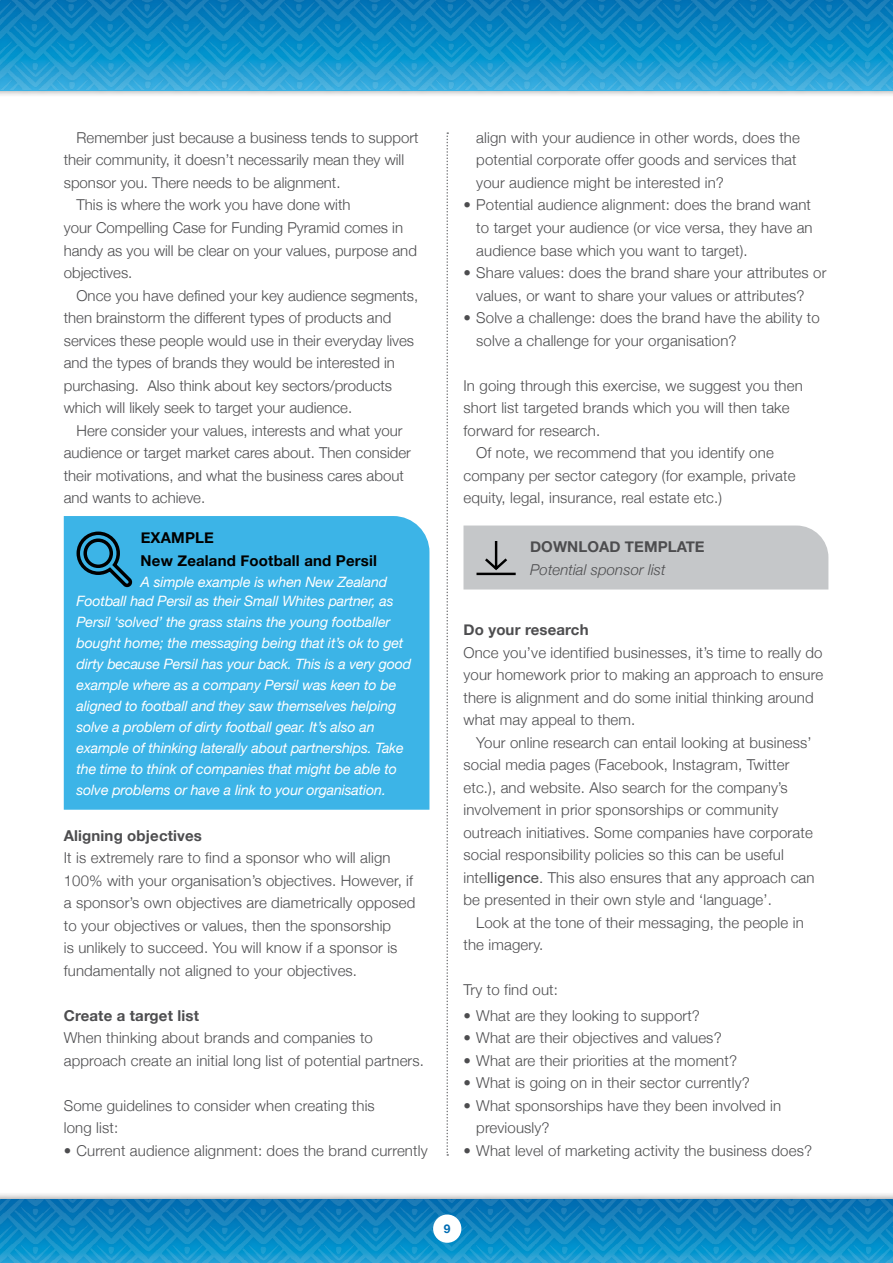
<style>
.page{position:relative;width:893px;height:1263px;background:#fff}
.page>*{position:absolute;margin:0;border:0;box-sizing:border-box;transform-origin:0 0}
.t1{font:300 15px/22.5px "Helvetica Neue";letter-spacing:.01em;color:#4d4d4f}
.t2{font:700 15px "Helvetica Neue";letter-spacing:.01em;color:#4d4d4f}
.t3{font:700 15px/22.5px "Helvetica Neue";letter-spacing:.01em;color:#000}
.t4{font:italic 300 15px "Helvetica Neue";letter-spacing:.005em;color:#4d4d4f}
.t5{font:italic 14.25px/21px "Helvetica Neue";letter-spacing:-.01em;color:#fff}
.t6{font:700 12px "Helvetica Neue";color:#006cb3}
.s1{font-family:"Arial";font-weight:400}
</style>
<div class="page">
<div style="left:0;top:1191px;width:893px;height:72px;background:#000;opacity:.5"></div>
<img style="left:0;top:1199px;width:893px;height:64px">
<div style="left:0;top:0;width:893px;height:98px;background:#000;opacity:.5"></div>
<img style="left:0;top:0;width:893px;height:90px">
<svg style="left:446px;top:132px;width:2px;height:1024px"></svg>
<div style="left:433px;top:1214px;width:28px;height:29px;background:#fff;border-radius:50%"></div>
<div style="left:64px;top:516px;width:365px;height:294px;background:#3cb4e7"></div>
<svg style="left:77px;top:531px;width:55px;height:56px;background:#2d88af"></svg>
<div style="left:83px;top:538px;width:30px;height:30px;border:3px solid #000;border-radius:50%"></div>
<div style="left:463px;top:525px;width:365px;height:64px;background:#c5c7c9"></div>
<hr style="left:476px;top:573px;width:40px;height:2px;background:#000">
<p class="t1" style="left:77px;top:125px;width:343px">Remember just because a business tends to support</p>
<p class="t1" style="left:64px;top:148px;width:342px">their community, it doesn’t necessarily mean they will</p>
<p class="t1" style="left:64px;top:170px;width:278px">sponsor you. There needs to be alignment.</p>
<p class="t1" style="left:77px;top:193px;width:275px">This is where the work you have done with</p>
<p class="t1" style="left:64px;top:215px;width:341px">your Compelling Case for Funding Pyramid comes in</p>
<p class="t1" style="left:64px;top:238px;width:355px">handy as you will be clear on your values, purpose and</p>
<p class="t1" style="left:64px;top:260px;width:70px">objectives.</p>
<p class="t1" style="left:77px;top:283px;width:343px">Once you have defined your key audience segments,</p>
<p class="t1" style="left:64px;top:305px;width:329px">then brainstorm the different types of products and</p>
<p class="t1" style="left:64px;top:328px;width:352px">services these people would use in their everyday lives</p>
<p class="t1" style="left:64px;top:350px;width:333px">and the types of brands they would be interested in</p>
<p class="t1" style="left:64px;top:373px;width:330px">purchasing. Also think about key sectors/products</p>
<p class="t1" style="left:64px;top:395px;width:290px">which will likely seek to target your audience.</p>
<p class="t1" style="left:77px;top:418px;width:327px">Here consider your values, interests and what your</p>
<p class="t1" style="left:64px;top:440px;width:349px">audience or target market cares about. Then consider</p>
<p class="t1" style="left:64px;top:463px;width:342px">their motivations, and what the business cares about</p>
<p class="t1" style="left:64px;top:485px;width:143px">and wants to achieve.</p>
<p class="t3" style="left:141px;top:527px;width:238px">EXAMPLE<br>New Zealand Football and Persil</p>
<p class="t5" style="left:77px;top:573px;width:318px;line-height:18.6px;text-indent:64px">A simple example is when New Zealand<br>Football had Persil as their Small Whites partner, as</p>
<p class="t5" style="left:77px;top:612px;width:336px">Persil ‘solved’ the grass stains the young footballer bought home; the messaging being that it’s ok to get dirty because Persil has your back. This is a very good example where as a company Persil was keen to be aligned to football and they saw themselves helping solve a problem of dirty football gear. It’s also an example of thinking laterally about partnerships. Take the time to think of companies that might be able to solve problems or have a link to your organisation.</p>
<p class="t2" style="left:64px;top:823px;width:140px">Aligning objectives</p>
<p class="t1" style="left:64px;top:845px;width:353px">It is extremely rare to find a sponsor who will align 100% with your organisation’s objectives. However, if a sponsor’s own objectives are diametrically opposed to your objectives or values, then the sponsorship<br>is unlikely to succeed. You will know if a sponsor is fundamentally not aligned to your objectives.</p>
<p class="t2" style="left:64px;top:1003px;width:137px">Create a target list</p>
<p class="t1" style="left:64px;top:1025px;width:362px">When thinking about brands and companies to approach create an initial long list of potential partners.</p>
<p class="t1" style="left:64px;top:1093px;width:312px">Some guidelines to consider when creating this long list:</p>
<p class="t1" style="left:64px;top:1138px;width:365px">• Current audience alignment: does the brand currently</p>
<p class="t1" style="left:476px;top:125px;width:325px">align with your audience in other words, does the potential corporate offer goods and services that your audience might be interested in?</p>
<p class="t1" style="left:476px;top:193px;width:338px;text-align:justify;text-indent:-13px">• Potential audience alignment: does the brand want to target your audience (or vice versa, they have an audience base which you want to target).</p>
<p class="t1" style="left:476px;top:260px;width:352px;text-indent:-13px">• Share values: does the brand share your attributes or values, or want to share your values or attributes?</p>
<p class="t1" style="left:476px;top:305px;width:345px;text-indent:-13px">• Solve a challenge: does the brand have the ability to solve a challenge for your organisation?</p>
<p class="t1" style="left:463px;top:373px;width:341px">In going through this exercise, we suggest you then</p>
<p class="t1" style="left:463px;top:395px;width:328px">short list targeted brands which you will then take</p>
<p class="t1" style="left:463px;top:418px;width:138px">forward for research.</p>
<p class="t1" style="left:476px;top:440px;width:299px">Of note, we recommend that you identify one</p>
<p class="t1" style="left:463px;top:463px;width:334px">company per sector category (for example, private</p>
<p class="t1" style="left:463px;top:485px;width:260px">equity, legal, insurance, real estate etc.)</p>
<p class="t2" style="left:530px;top:535px;width:176px">DOWNLOAD TEMPLATE</p>
<p class="t4" style="left:530px;top:557px;width:137px">Potential sponsor list</p>
<p class="t2" style="left:463px;top:618px;width:127px">Do your research</p>
<p class="t1" style="left:463px;top:640px;width:361px">Once you’ve identified businesses, it’s time to really do your homework prior to making an approach to ensure there is alignment and do some initial thinking around what may appeal to them.</p>
<p class="t1" style="left:463px;top:730px;width:353px;text-indent:13px">Your online research can entail looking at business’ social media pages (Facebook, Instagram, Twitter etc.), and website. Also search for the company’s involvement in prior sponsorships or community outreach initiatives. Some companies have corporate social responsibility policies so this can be useful inte<span class="s1">lligence.</span> This also ensures that any approach can be presented in their own style and ‘language’.</p>
<p class="t1" style="left:463px;top:910px;width:342px;text-indent:13px">Look at the tone of their messaging, the people in the imagery.</p>
<p class="t1" style="left:463px;top:977px;width:96px">Try to find out:</p>
<p class="t1" style="left:463px;top:1003px;width:238px">• What are they looking to support?</p>
<p class="t1" style="left:463px;top:1025px;width:260px">• What are their objectives and values?</p>
<p class="t1" style="left:463px;top:1048px;width:275px">• What are their priorities at the moment?</p>
<p class="t1" style="left:463px;top:1070px;width:288px">• What is going on in their sector currently?</p>
<p class="t1" style="left:476px;top:1093px;width:306px;text-indent:-13px">• What sponsorships have they been involved in previously?</p>
<p class="t1" style="left:463px;top:1138px;width:350px">• What level of marketing activity the business does?</p>
<p class="t6" style="left:444px;top:1219px;width:8px">9</p>
</div>
